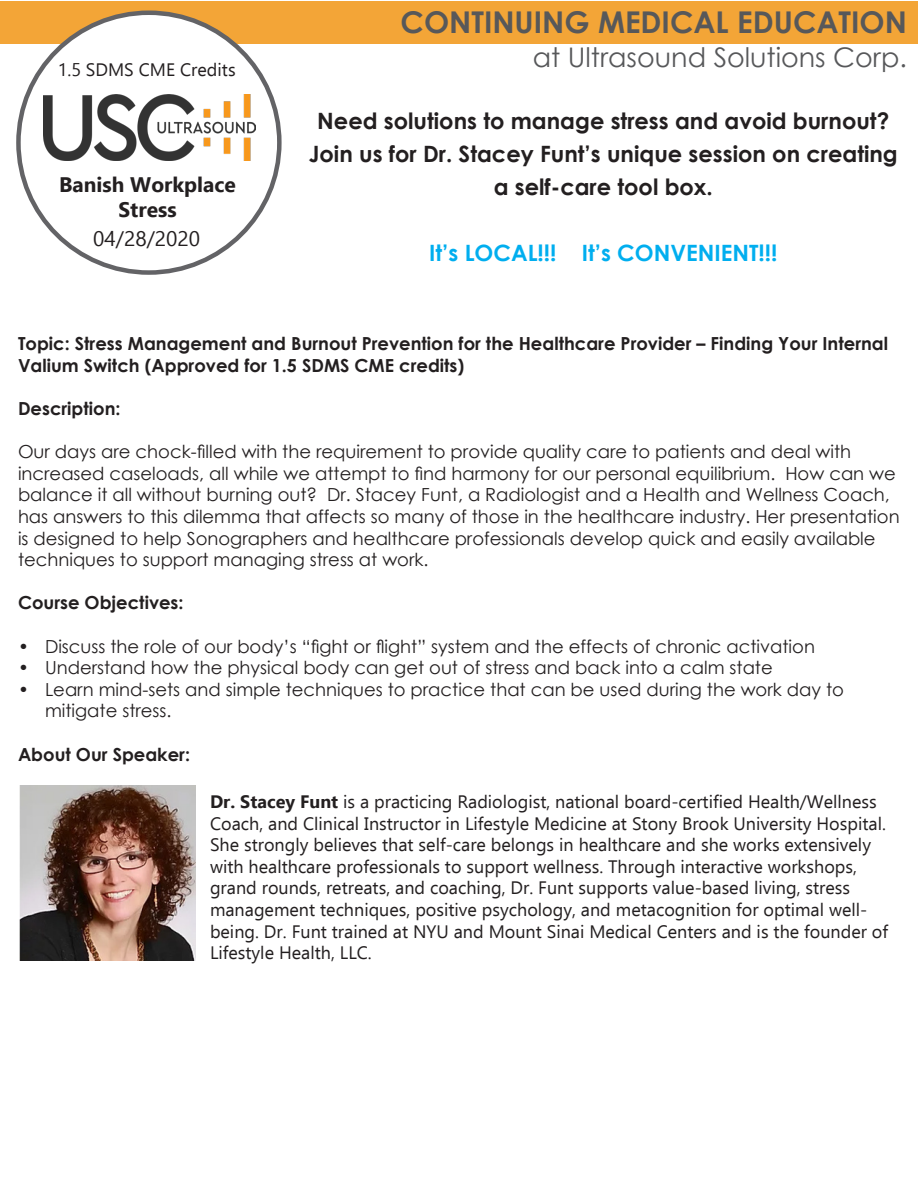
<style>
.page{position:relative;width:918px;height:1188px;background:#fff}
.page>*{position:absolute;margin:0;border:0;box-sizing:border-box;transform-origin:0 0}
.t1{font:700 30px "Century Gothic";color:#57585a}
.t2{font:27px "Century Gothic";color:#57585a}
.t3{font:700 22.5px/33px "Century Gothic";color:#231f20;text-align:center}
.t4{font:700 22.5px "Century Gothic";color:#00aeef}
.t5{font:700 21px/25.2px "Ebrima";color:#231f20;text-align:center}
.t6{font:21px "Ebrima";color:#231f20}
.t7{font:18px/21.6px "Century Gothic";color:#231f20}
.t8{font:18px/21.6px "Ebrima";color:#231f20}
.t9{font:700 18px/21.6px "Century Gothic";color:#231f20}
.s1{font-weight:700}
</style>
<div class="page">
<div style="left:1px;top:1px;width:917px;height:43px;background:#f3a537"></div>
<img style="left:20px;top:786px;width:175px;height:174px">
<div style="left:18px;top:13px;width:261px;height:260px;background:#fff;border-radius:50%"></div>
<img style="left:43px;top:94px;width:213px;height:66px">
<p class="t8" style="left:58px;top:58px;width:179px">1.5 SDMS CME Credits</p>
<p class="t5" style="left:59px;top:171px;width:178px">Banish Workplace<br>Stress</p>
<p class="t6" style="left:93px;top:223px;width:108px">04/28/2020</p>
<p class="t1" style="left:401px;top:-1px;width:508px">CONTINUING MEDICAL EDUCATION</p>
<p class="t2" style="left:533px;top:39px;width:376px">at Ultrasound Solutions Corp.</p>
<p class="t3" style="left:317px;top:103px;width:573px">Need solutions to manage stress and avoid burnout?</p>
<p class="t3" style="left:309px;top:136px;width:591px">Join us for Dr. Stacey Funt’s unique session on creating a self-care tool box.</p>
<p class="t4" style="left:429px;top:236px;width:350px">It’s LOCAL!!! It’s CONVENIENT!!!</p>
<p class="t9" style="left:18px;top:332px;width:872px">Topic: Stress Management and Burnout Prevention for the Healthcare Provider – Finding Your Internal<br>Valium Switch (Approved for 1.5 SDMS CME credits)</p>
<p class="t9" style="left:18px;top:397px;width:104px">Description:</p>
<p class="t7" style="left:18px;top:441px;width:883px">Our days are chock-filled with the requirement to provide quality care to patients and deal with increased caseloads, all while we attempt to find harmony for our personal equilibrium. How can we balance it all without burning out? Dr. Stacey Funt, a Radiologist and a Health and Wellness Coach, has answers to this dilemma that affects so many of those in the healthcare industry. Her presentation is designed to help Sonographers and healthcare professionals develop quick and easily available techniques to support managing stress at work.</p>
<p class="t9" style="left:18px;top:591px;width:167px">Course Objectives:</p>
<p class="t7" style="left:18px;top:635px;width:799px">• Discuss the role of our body’s “fight or flight” system and the effects of chronic activation</p>
<p class="t7" style="left:18px;top:657px;width:756px">• Understand how the physical body can get out of stress and back into a calm state</p>
<p class="t7" style="left:45px;top:678px;width:801px;text-indent:-27px">• Learn mind-sets and simple techniques to practice that can be used during the work day to mitigate stress.</p>
<p class="t9" style="left:18px;top:742px;width:174px">About Our Speaker:</p>
<p class="t8" style="left:210px;top:790px;width:680px"><span class="s1">Dr. Stacey Funt</span> is a practicing Radiologist, national board-certified Health/Wellness Coach, and Clinical Instructor in Lifestyle Medicine at Stony Brook University Hospital.<br>She strongly believes that self-care belongs in healthcare and she works extensively with healthcare professionals to support wellness. Through interactive workshops, grand rounds, retreats, and coaching, Dr. Funt supports value-based living, stress management techniques, positive psychology, and metacognition for optimal well&shy;being. Dr. Funt trained at NYU and Mount Sinai Medical Centers and is the founder of Lifestyle Health, LLC.</p>
</div>
